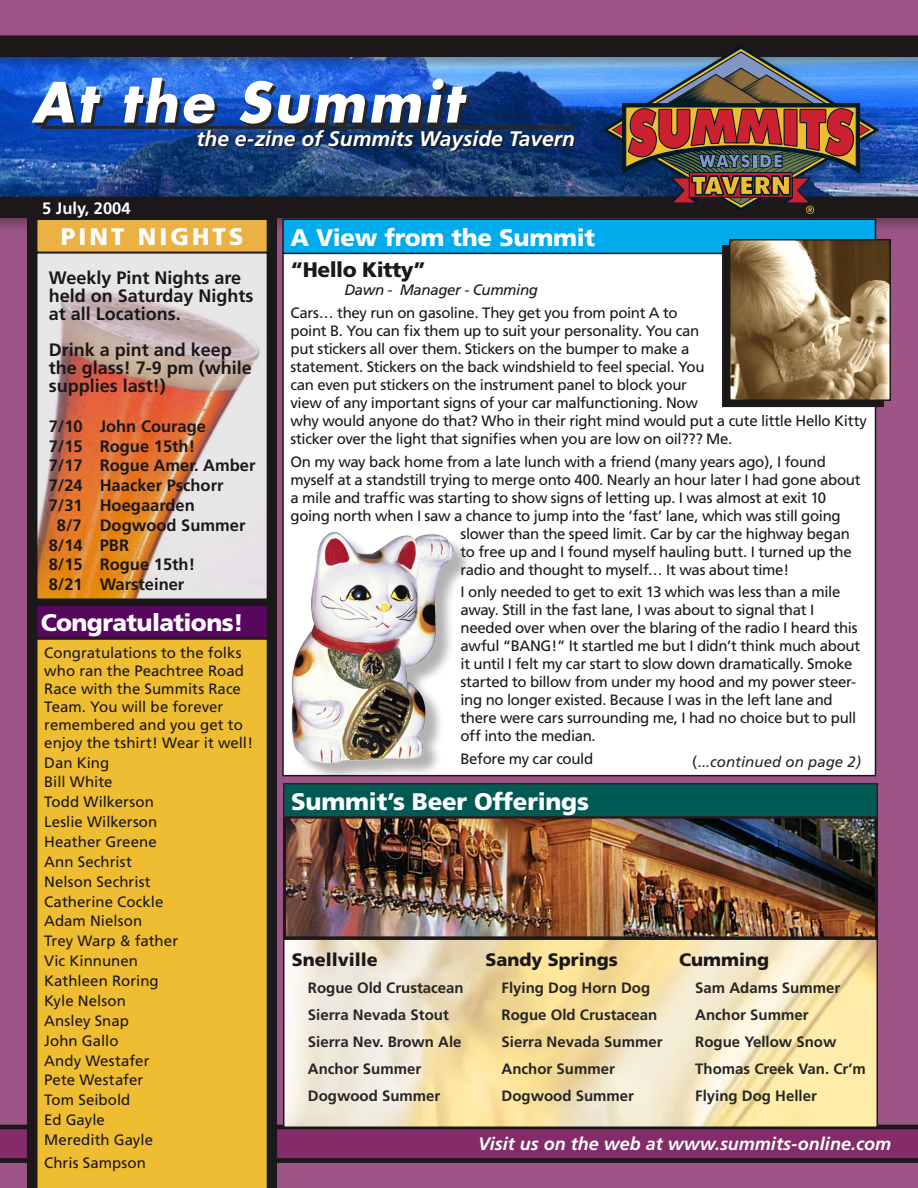
<style>
.page{position:relative;width:918px;height:1188px;background:#9d5587}
.page>*{position:absolute;margin:0;border:0;box-sizing:border-box;transform-origin:0 0}
.nameplate{font:italic 700 54px "Futura";letter-spacing:.05em;color:#fff}
.News_Box_Titles{font:900 24px "Frutiger";letter-spacing:-.01em;color:#fff}
.News_Box_Titles-2{font:900 24px "Frutiger";letter-spacing:.125em;color:#fff}
.Nameplate_-_subline{font:italic 700 21px "Frutiger";color:#fff}
.Headers_in_Big_Stories{font:900 21px "Frutiger";letter-spacing:-.025em;color:#1c1819}
.Pint_Night_Info{font:700 18px/18px "Frutiger";color:#1c1819}
.Footer_Type{font:italic 700 18px "Frutiger";color:#fff}
.Beer_List_Title{font:900 18px "Frutiger";color:#1c1819}
.Pint_Calendar_-_tab_text{font:700 16.5px "Frutiger";color:#1c1819}
.dateline{font:700 16.5px "Frutiger";color:#fff}
.Feature{font:15px/18px "Frutiger";letter-spacing:-.02em;color:#1c1819}
.Beer_List_indent{font:700 15px "Frutiger";color:#272525}
.Feature-2{font:15px/18px "Frutiger";color:#1c1819}
.Feature-3{font:15px "Frutiger";letter-spacing:.005em;color:#1c1819}
.Feature-4{font:15px "Frutiger";letter-spacing:.01em;color:#1c1819}
.t1{font:italic 15px "Frutiger";color:#272525}
.byline{font:italic 15px "Frutiger";letter-spacing:-.025em;color:#1c1819}
.s1{font-style:normal}
</style>
<div class="page">
<svg style="left:0;top:1125px;width:918px;height:38px;background:#71275a"></svg>
<div style="left:0;top:194px;width:918px;height:40px;background:#1c1819;opacity:.35"></div>
<div style="left:0;top:33px;width:918px;height:40px;background:#9b5486"></div>
<img style="left:0;top:35px;width:918px;height:183px">
<hr style="left:41px;top:126px;width:533px;height:3px;background:#272525">
<div style="left:28px;top:217px;width:249px;height:971px;background:#1c1819"></div>
<div style="left:283px;top:253px;width:592px;height:523px;background:#fff"></div>
<img style="left:286px;top:941px;width:589px;height:184px">
<div style="left:283px;top:938px;width:595px;height:190px;border:2px solid #1c1819"></div>
<img style="left:287px;top:820px;width:587px;height:115px">
<div style="left:283px;top:816px;width:595px;height:123px;border:3px solid #1c1819"></div>
<div style="left:284px;top:784px;width:593px;height:33px;background:#005a54"></div>
<div style="left:283px;top:783px;width:595px;height:34px;border:2px solid #272525"></div>
<img style="left:39px;top:255px;width:226px;height:342px">
<div style="left:36px;top:252px;width:232px;height:348px;border:2px solid #1c1819"></div>
<div style="left:293px;top:533px;width:180px;height:249px;background:#272525;opacity:.35"></div>
<img style="left:292px;top:531px;width:162px;height:233px">
<div style="left:37px;top:219px;width:230px;height:33px;background:#eab244"></div>
<div style="left:36px;top:219px;width:232px;height:34px;border:2px solid #1c1819"></div>
<div style="left:37px;top:605px;width:230px;height:33px;background:#57075e"></div>
<div style="left:36px;top:604px;width:232px;height:35px;border:2px solid #1c1819"></div>
<div style="left:283px;top:219px;width:592px;height:34px;background:#00acec"></div>
<div style="left:282px;top:219px;width:594px;height:35px;border:2px solid #1c1819"></div>
<div style="left:723px;top:246px;width:160px;height:160px;background:#1c1819"></div>
<div style="left:722px;top:245px;width:162px;height:162px;border:2px solid #1c1819"></div>
<img style="left:732px;top:242px;width:156px;height:156px">
<div style="left:729px;top:239px;width:162px;height:162px;border:2px solid #1c1819"></div>
<div style="left:36px;top:638px;width:232px;height:550px;background:#eebd31"></div>
<p class="nameplate" style="left:32px;top:66px;width:432px">At the Summit</p>
<p class="dateline" style="left:42px;top:198px;width:90px">5 July, 2004</p>
<p class="Nameplate_-_subline" style="left:196px;top:126px;width:380px">the e-zine of Summits Wayside Tavern</p>
<p class="News_Box_Titles-2" style="left:61px;top:222px;width:184px">PINT NIGHTS</p>
<p class="Pint_Night_Info" style="left:49px;top:269px;width:206px">Weekly Pint Nights are held on Saturday Nights at all Locations.</p>
<p class="Pint_Night_Info" style="left:49px;top:341px;width:205px">Drink a pint and keep the glass! 7-9 pm (while supplies last!)</p>
<p class="Pint_Calendar_-_tab_text" style="left:49px;top:416px;width:159px">7/10 John Courage</p>
<p class="Pint_Calendar_-_tab_text" style="left:49px;top:436px;width:148px">7/15 Rogue 15th!</p>
<p class="Pint_Calendar_-_tab_text" style="left:49px;top:456px;width:208px">7/17 Rogue Amer. Amber</p>
<p class="Pint_Calendar_-_tab_text" style="left:49px;top:476px;width:176px">7/24 Haacker Pschorr</p>
<p class="Pint_Calendar_-_tab_text" style="left:49px;top:496px;width:148px">7/31 Hoegaarden</p>
<p class="Pint_Calendar_-_tab_text" style="left:57px;top:515px;width:190px">8/7 Dogwood Summer</p>
<p class="Pint_Calendar_-_tab_text" style="left:49px;top:535px;width:82px">8/14 PBR</p>
<p class="Pint_Calendar_-_tab_text" style="left:49px;top:555px;width:148px">8/15 Rogue 15th!</p>
<p class="Pint_Calendar_-_tab_text" style="left:49px;top:575px;width:137px">8/21 Warsteiner</p>
<p class="News_Box_Titles" style="left:41px;top:608px;width:205px">Congratulations!</p>
<p class="Feature-2" style="left:44px;top:644px;width:211px">Congratulations to the folks who ran the Peachtree Road<br>Race with the Summits Race<br>Team. You will be forever remembered and you get to enjoy the tshirt! Wear it well!</p>
<p class="Feature" style="left:44px;top:753px;width:67px">Dan King</p>
<p class="Feature" style="left:44px;top:773px;width:70px">Bill White</p>
<p class="Feature-4" style="left:44px;top:793px;width:111px">Todd Wilkerson</p>
<p class="Feature-3" style="left:44px;top:813px;width:115px">Leslie Wilkerson</p>
<p class="Feature-3" style="left:44px;top:833px;width:114px">Heather Greene</p>
<p class="Feature-4" style="left:44px;top:853px;width:89px">Ann Sechrist</p>
<p class="Feature-4" style="left:44px;top:873px;width:108px">Nelson Sechrist</p>
<p class="Feature-3" style="left:44px;top:893px;width:121px">Catherine Cockle</p>
<p class="Feature-3" style="left:44px;top:912px;width:100px">Adam Nielson</p>
<p class="Feature-2" style="left:44px;top:932px;width:135px">Trey Warp &amp; father</p>
<p class="Feature-3" style="left:44px;top:952px;width:95px">Vic Kinnunen</p>
<p class="Feature-2" style="left:44px;top:972px;width:116px">Kathleen Roring</p>
<p class="Feature-3" style="left:44px;top:992px;width:83px">Kyle Nelson</p>
<p class="Feature-3" style="left:44px;top:1012px;width:86px">Ansley Snap</p>
<p class="Feature-2" style="left:44px;top:1032px;width:76px">John Gallo</p>
<p class="Feature-4" style="left:44px;top:1051px;width:107px">Andy Westafer</p>
<p class="Feature-3" style="left:44px;top:1071px;width:101px">Pete Westafer</p>
<p class="Feature-3" style="left:44px;top:1091px;width:88px">Tom Seibold</p>
<p class="Feature" style="left:44px;top:1111px;width:62px">Ed Gayle</p>
<p class="Feature-2" style="left:44px;top:1131px;width:110px">Meredith Gayle</p>
<p class="Feature-3" style="left:44px;top:1154px;width:103px">Chris Sampson</p>
<p class="News_Box_Titles" style="left:290px;top:223px;width:306px">A View from the Summit</p>
<p class="Headers_in_Big_Stories" style="left:290px;top:257px;width:137px">“Hello Kitty”</p>
<p class="byline" style="left:344px;top:281px;width:195px">Dawn - Manager - Cumming</p>
<p class="Feature" style="left:290px;top:304px;width:578px">Cars… they run on gasoline. They get you from point A to<br>point B. You can fix them up to suit your personality. You can<br>put stickers all over them. Stickers on the bumper to make a<br>statement. Stickers on the back windshield to feel special. You<br>can even put stickers on the instrument panel to block your<br>view of any important signs of your car malfunctioning. Now<br>why would anyone do that? Who in their right mind would put a cute little Hello Kitty sticker over the light that signifies when you are low on oil??? Me.</p>
<p class="Feature" style="left:290px;top:453px;width:537px">On my way back home from a late lunch with a friend (many years ago), I found</p>
<p class="Feature" style="left:290px;top:471px;width:572px">myself at a standstill trying to merge onto 400. Nearly an hour later I had gone about</p>
<p class="Feature" style="left:290px;top:489px;width:537px">a mile and traffic was starting to show signs of letting up. I was almost at exit 10</p>
<p class="Feature" style="left:290px;top:507px;width:552px">going north when I saw a chance to jump into the ‘fast’ lane, which was still going</p>
<p class="Feature" style="left:460px;top:525px;width:391px">slower than the speed limit. Car by car the highway began</p>
<p class="Feature" style="left:460px;top:543px;width:393px">to free up and I found myself hauling butt. I turned up the</p>
<p class="Feature" style="left:460px;top:561px;width:330px">radio and thought to myself… It was about time!</p>
<p class="Feature" style="left:460px;top:583px;width:401px">I only needed to get to exit 13 which was less than a mile away. Still in the fast lane, I was about to signal that I needed over when over the blaring of the radio I heard this awful “BANG!” It startled me but I didn’t think much about it until I felt my car start to slow down dramatically. Smoke started to billow from under my hood and my power steer&shy;ing no longer existed. Because I was in the left lane and there were cars surrounding me, I had no choice but to pull off into the median.</p>
<p class="Feature" style="left:460px;top:750px;width:134px">Before my car could</p>
<p class="News_Box_Titles" style="left:291px;top:787px;width:299px">Summit’s Beer Offerings</p>
<p class="t1" style="left:692px;top:753px;width:170px"><span class="s1">(</span>...continued on page 2)</p>
<p class="Beer_List_Title" style="left:292px;top:949px;width:88px">Snellville</p>
<p class="Beer_List_indent" style="left:308px;top:979px;width:157px">Rogue Old Crustacean</p>
<p class="Beer_List_indent" style="left:308px;top:1006px;width:142px">Sierra Nevada Stout</p>
<p class="Beer_List_indent" style="left:308px;top:1033px;width:155px">Sierra Nev. Brown Ale</p>
<p class="Beer_List_indent" style="left:308px;top:1060px;width:115px">Anchor Summer</p>
<p class="Beer_List_indent" style="left:308px;top:1087px;width:134px">Dogwood Summer</p>
<p class="Beer_List_Title" style="left:485px;top:949px;width:134px">Sandy Springs</p>
<p class="Beer_List_indent" style="left:502px;top:979px;width:150px">Flying Dog Horn Dog</p>
<p class="Beer_List_indent" style="left:502px;top:1006px;width:157px">Rogue Old Crustacean</p>
<p class="Beer_List_indent" style="left:502px;top:1033px;width:162px">Sierra Nevada Summer</p>
<p class="Beer_List_indent" style="left:502px;top:1060px;width:115px">Anchor Summer</p>
<p class="Beer_List_indent" style="left:502px;top:1087px;width:134px">Dogwood Summer</p>
<p class="Beer_List_Title" style="left:679px;top:949px;width:92px">Cumming</p>
<p class="Beer_List_indent" style="left:695px;top:979px;width:147px">Sam Adams Summer</p>
<p class="Beer_List_indent" style="left:695px;top:1006px;width:115px">Anchor Summer</p>
<p class="Beer_List_indent" style="left:695px;top:1033px;width:143px">Rogue Yellow Snow</p>
<p class="Beer_List_indent" style="left:695px;top:1060px;width:172px">Thomas Creek Van. Cr’m</p>
<p class="Beer_List_indent" style="left:695px;top:1087px;width:123px">Flying Dog Heller</p>
<p class="Footer_Type" style="left:478px;top:1134px;width:414px">Visit us on the web at www.summits-online.com</p>
</div>
